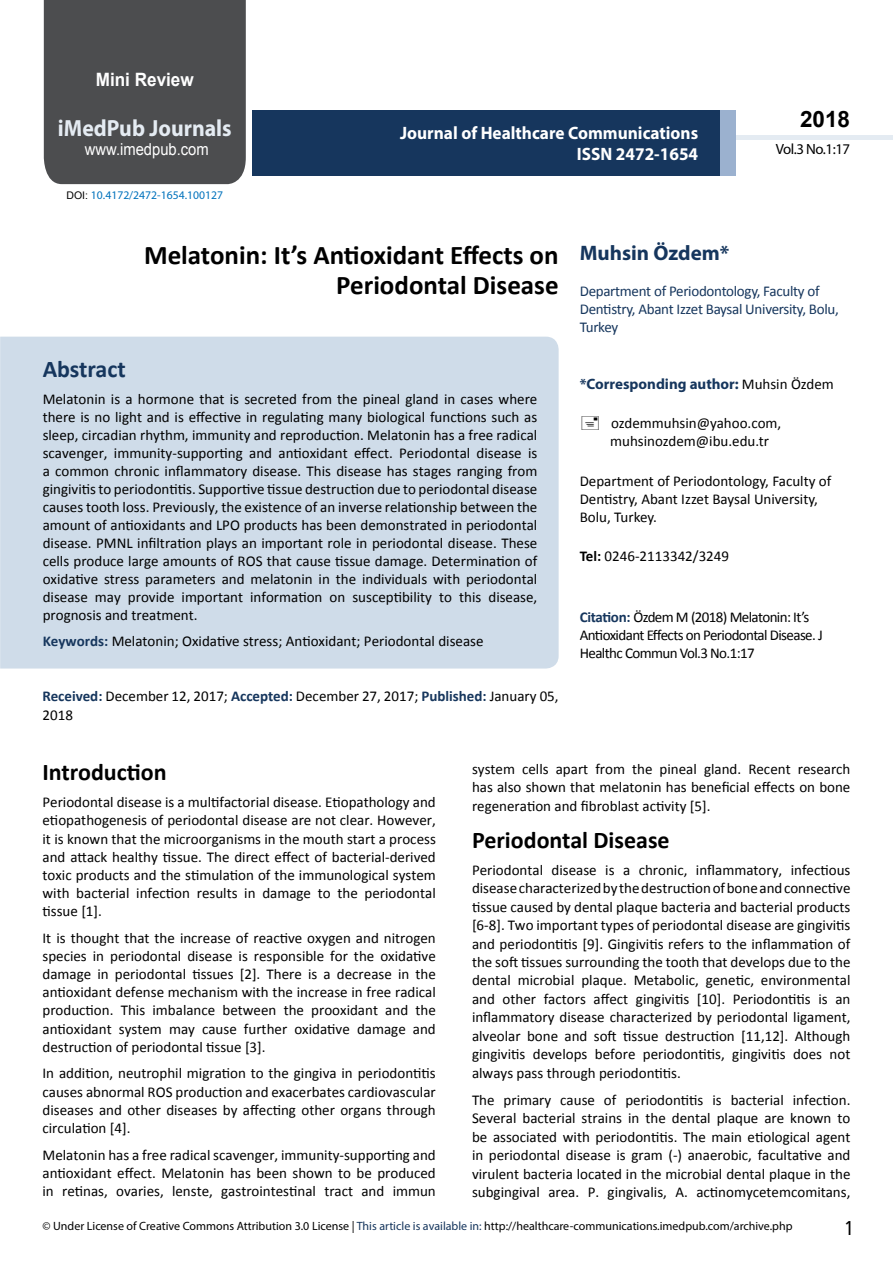
<style>
.page{position:relative;width:893px;height:1263px;background:#fff}
.page>*{position:absolute;margin:0;border:0;box-sizing:border-box;transform-origin:0 0}
.t1{font:700 27px/29.7px "Calibri";color:#000;text-align:right}
.t2{font:25.5px "Tunga";color:#000}
.t3{font:700 24px "Calibri";color:#000}
.t4{font:700 24px "Calibri";color:#16365d}
.t5{font:700 23.4px "Myriad Pro";color:#e4ebf2;scale:.93 1}
.t6{font:700 22.5px "Arial";color:#000}
.t7{font:700 21px "Myriad Pro";color:#16365d}
.t8{font:700 18.45px "Arial";color:#fff;scale:.93 1}
.t9{font:700 18px/21.6px "Myriad Pro";color:#fff;text-align:right;scale:.96 1}
.t10{font:16.5px "Arial";color:#fff;scale:.89 1}
.t11{font:15px/18.5px "Calibri";color:#000;text-align:justify}
.t12{font:15px/18px "Calibri";letter-spacing:-.04em;color:#000}
.t13{font:15px/18px "Calibri";letter-spacing:-.02em;color:#16365d}
.t14{font:700 15px "Myriad Pro";color:#16365d}
.t15{font:14.85px "Myriad Pro";letter-spacing:-.03em;color:#000}
.t16{font:12px "Myriad Pro";color:#000}
.t17{font:11.7px "Myriad Pro";color:#0072bc}
.s1{font-family:"Arial";font-size:10.5px;color:#000}
.s2{font-weight:700;color:#16365d}
.s3{font-family:"Calibri";font-weight:400;color:#000}
.s4{font-weight:700}
.s5{color:#16365d}
</style>
<div class="page">
<div style="left:44px;top:0;width:202px;height:184px;background:#4c4d4f"></div>
<div style="left:736px;top:135px;width:157px;height:5px;background:#e4ebf2"></div>
<div style="left:252px;top:110px;width:469px;height:66px;background:#16365d"></div>
<div style="left:720px;top:110px;width:16px;height:66px;background:#9bb1cf"></div>
<div style="left:0;top:337px;width:559px;height:331px;background:#cfdce9"></div>
<p class="t8" style="left:96px;top:67px;width:107px">Mini Review</p>
<h3 class="t5" style="left:58px;top:113px;width:188px">iMedPub Journals</h3>
<p class="t10" style="left:85px;top:138px;width:141px">www.imedpub.com</p>
<p class="t17" style="left:66px;top:188px;width:158px"><span class="s1">DOI:</span> 10.4172/2472-1654.100127</p>
<p class="t9" style="left:400px;top:121px;width:312px">Journal of Healthcare Communications<br>ISSN 2472-1654</p>
<h3 class="t6" style="left:800px;top:104px;width:52px">2018</h3>
<p class="t15" style="left:776px;top:140px;width:76px">Vol.3 No.1:17</p>
<h1 class="t1" style="left:144px;top:241px;width:416px">Melatonin: It’s Antioxidant Effects on<br>Periodontal Disease</h1>
<h3 class="t4" style="left:43px;top:354px;width:85px">Abstract</h3>
<p class="t11" style="left:43px;top:390px;width:496px;line-height:18px">Melatonin is a hormone that is secreted from the pineal gland in cases where there is no light and is effective in regulating many biological functions such as sleep, circadian rhythm, immunity and reproduction. Melatonin has a free radical scavenger, immunity-supporting and antioxidant effect. Periodontal disease is a common chronic inflammatory disease. This disease has stages ranging from gingivitis to periodontitis. Supportive tissue destruction due to periodontal disease causes tooth loss. Previously, the existence of an inverse relationship between the amount of antioxidants and LPO products has been demonstrated in periodontal disease. PMNL infiltration plays an important role in periodontal disease. These cells produce large amounts of ROS that cause tissue damage. Determination of oxidative stress parameters and melatonin in the individuals with periodontal disease may provide important information on susceptibility to this disease, prognosis and treatment.</p>
<p class="t11" style="left:43px;top:632px;width:442px"><span class="s2">Keywords:</span> Melatonin; Oxidative stress; Antioxidant; Periodontal disease</p>
<p class="t11" style="left:43px;top:687px;width:518px"><span class="s2">Received:</span> December 12, 2017; <span class="s2">Accepted:</span> December 27, 2017; <span class="s2">Published:</span> January 05,<br>2018</p>
<h3 class="t7" style="left:580px;top:239px;width:151px">Muhsin Özdem*</h3>
<p class="t13" style="left:580px;top:282px;width:261px">Department of Periodontology, Faculty of<br>Dentistry, Abant Izzet Baysal University, Bolu,<br>Turkey</p>
<p class="t14" style="left:580px;top:374px;width:256px">*Corresponding author: <span class="s3">Muhsin Özdem</span></p>
<p class="t11" style="left:610px;top:414px;width:173px;line-height:18px">ozdemmuhsin@yahoo.com, muhsinozdem@ibu.edu.tr</p>
<p class="t11" style="left:580px;top:472px;width:253px;line-height:18px;text-align:left">Department of Periodontology, Faculty of<br>Dentistry, Abant Izzet Baysal University,<br>Bolu, Turkey.</p>
<p class="t11" style="left:580px;top:547px;width:151px"><span class="s4">Tel:</span> 0246-2113342/3249</p>
<p class="t12" style="left:580px;top:607px;width:245px"><span class="s2">Citation:</span> Özdem M (2018) Melatonin: It’s<br>Antioxidant Effects on Periodontal Disease. J<br>Healthc Commun Vol.3 No.1:17</p>
<h3 class="t3" style="left:43px;top:757px;width:126px">Introduction</h3>
<p class="t11" style="left:43px;top:793px;width:395px">Periodontal disease is a multifactorial disease. Etiopathology and etiopathogenesis of periodontal disease are not clear. However, it is known that the microorganisms in the mouth start a process and attack healthy tissue. The direct effect of bacterial-derived toxic products and the stimulation of the immunological system with bacterial infection results in damage to the periodontal tissue [1].</p>
<p class="t11" style="left:43px;top:929px;width:395px">It is thought that the increase of reactive oxygen and nitrogen species in periodontal disease is responsible for the oxidative damage in periodontal tissues [2]. There is a decrease in the antioxidant defense mechanism with the increase in free radical production. This imbalance between the prooxidant and the antioxidant system may cause further oxidative damage and destruction of periodontal tissue [3].</p>
<p class="t11" style="left:43px;top:1064px;width:395px">In addition, neutrophil migration to the gingiva in periodontitis causes abnormal ROS production and exacerbates cardiovascular diseases and other diseases by affecting other organs through circulation [4].</p>
<p class="t11" style="left:43px;top:1145px;width:395px">Melatonin has a free radical scavenger, immunity-supporting and antioxidant effect. Melatonin has been shown to be produced in retinas, ovaries, lenste, gastrointestinal tract and immun</p>
<p class="t11" style="left:472px;top:759px;width:380px">system cells apart from the pineal gland. Recent research has also shown that melatonin has beneficial effects on bone regeneration and fibroblast activity [5].</p>
<h3 class="t3" style="left:472px;top:824px;width:199px">Periodontal Disease</h3>
<p class="t11" style="left:472px;top:861px;width:380px">Periodontal disease is a chronic, inflammatory, infectious disease characterized by the destruction of bone and connective tissue caused by dental plaque bacteria and bacterial products [6-8]. Two important types of periodontal disease are gingivitis and periodontitis [9]. Gingivitis refers to the inflammation of the soft tissues surrounding the tooth that develops due to the dental microbial plaque. Metabolic, genetic, environmental and other factors affect gingivitis [10]. Periodontitis is an inflammatory disease characterized by periodontal ligament, alveolar bone and soft tissue destruction [11,12]. Although gingivitis develops before periodontitis, gingivitis does not always pass through periodontitis.</p>
<p class="t11" style="left:472px;top:1090px;width:380px">The primary cause of periodontitis is bacterial infection.<br>Several bacterial strains in the dental plaque are known to be associated with periodontitis. The main etiological agent in periodontal disease is gram (-) anaerobic, facultative and virulent bacteria located in the microbial dental plaque in the subgingival area. P. gingivalis, A. actinomycetemcomitans,</p>
<p class="t16" style="left:43px;top:1218px;width:752px">© Under License of Creative Commons Attribution 3.0 License | <span class="s5">This article is available in:</span> http://healthcare-communications.imedpub.com/archive.php</p>
<h2 class="t2" style="left:845px;top:1211px;width:9px">1</h2>
</div>
